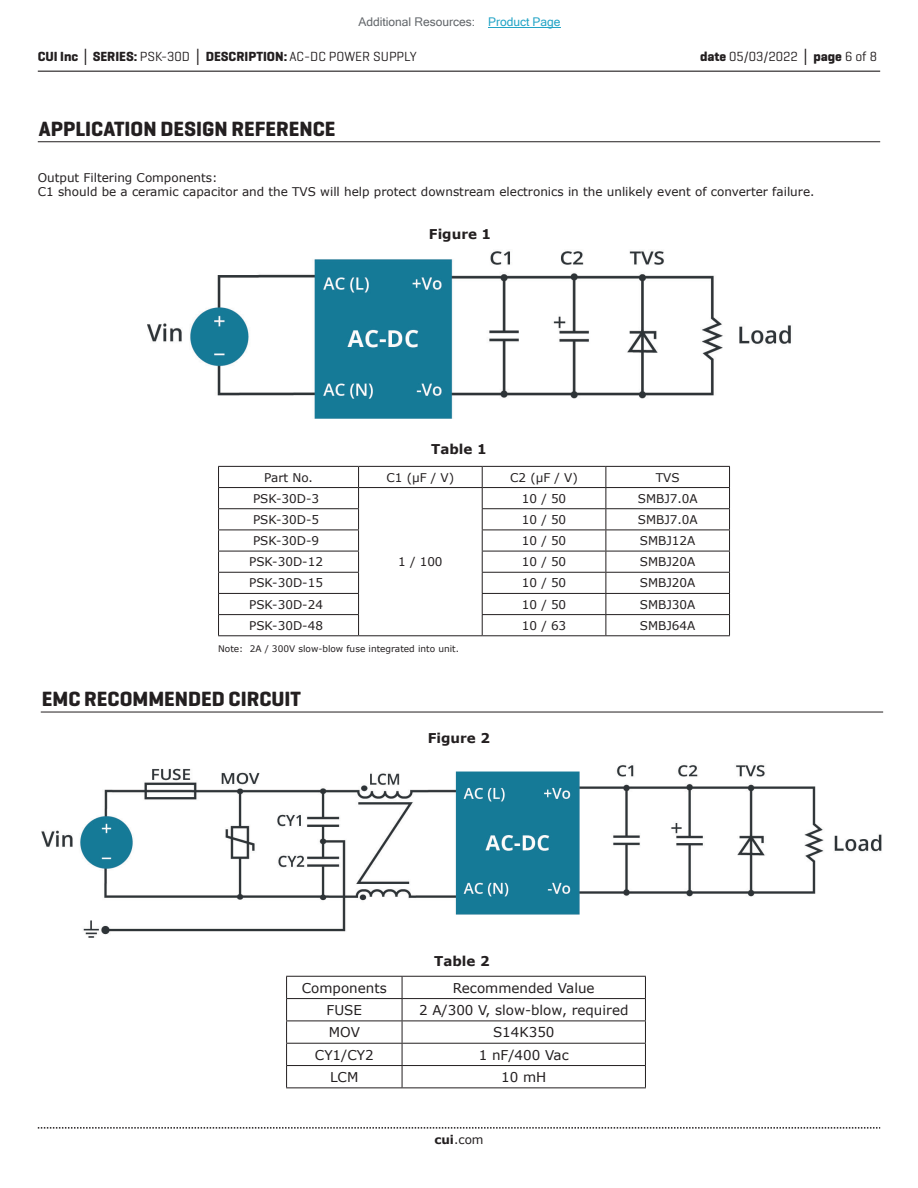
<style>
.page{position:relative;width:918px;height:1188px;background:#fff}
.page>*{position:absolute;margin:0;border:0;box-sizing:border-box;transform-origin:0 0}
.t1{font:700 21px "Geogrotesque";color:#231f20}
.t2{font:13.5px "Verdana";color:#231f20}
.t3{font:700 13.5px "Geogrotesque";color:#231f20}
.t4{font:700 13.5px "Verdana";color:#231f20}
.t5{font:13.5px "Geogrotesque";color:#231f20}
.t6{font:12px/14.4px "Verdana";color:#231f20}
.t7{font:12px "Microsoft Sans Serif";color:#63676b}
.t8{font:9px "Verdana";color:#231f20}
.s1{color:#23a4c6}
.s2{font-family:"Verdana"}
.s3{font-weight:400}
.s4{font-weight:700}
.s5{font-family:"Verdana";font-weight:700}
</style>
<div class="page">
<hr style="left:38px;top:71px;width:842px;height:1px;background:#231f20">
<svg style="left:38px;top:1127px;width:842px;height:2px"></svg>
<hr style="left:38px;top:141px;width:842px;height:1px;background:#231f20">
<hr style="left:218px;top:466px;width:141px;height:1px;background:#231f20">
<hr style="left:359px;top:466px;width:123px;height:1px;background:#231f20">
<hr style="left:482px;top:466px;width:124px;height:1px;background:#231f20">
<hr style="left:606px;top:466px;width:124px;height:1px;background:#231f20">
<hr style="left:218px;top:487px;width:141px;height:1px;background:#231f20">
<hr style="left:359px;top:487px;width:123px;height:1px;background:#231f20">
<hr style="left:482px;top:487px;width:124px;height:1px;background:#231f20">
<hr style="left:606px;top:487px;width:124px;height:1px;background:#231f20">
<hr style="left:482px;top:508px;width:124px;height:1px;background:#231f20">
<hr style="left:606px;top:508px;width:124px;height:1px;background:#231f20">
<hr style="left:482px;top:530px;width:124px;height:1px;background:#231f20">
<hr style="left:606px;top:530px;width:124px;height:1px;background:#231f20">
<hr style="left:482px;top:551px;width:124px;height:1px;background:#231f20">
<hr style="left:606px;top:551px;width:124px;height:1px;background:#231f20">
<hr style="left:482px;top:572px;width:124px;height:1px;background:#231f20">
<hr style="left:606px;top:572px;width:124px;height:1px;background:#231f20">
<hr style="left:482px;top:593px;width:124px;height:1px;background:#231f20">
<hr style="left:606px;top:593px;width:124px;height:1px;background:#231f20">
<svg style="left:358px;top:467px;width:1px;height:168px"></svg>
<hr style="left:482px;top:614px;width:124px;height:1px;background:#231f20">
<svg style="left:482px;top:467px;width:1px;height:168px"></svg>
<hr style="left:606px;top:614px;width:124px;height:1px;background:#231f20">
<svg style="left:606px;top:467px;width:1px;height:168px"></svg>
<svg style="left:729px;top:467px;width:1px;height:168px"></svg>
<hr style="left:359px;top:635px;width:123px;height:1px;background:#231f20">
<hr style="left:482px;top:635px;width:124px;height:1px;background:#231f20">
<hr style="left:606px;top:635px;width:124px;height:1px;background:#231f20">
<hr style="left:218px;top:508px;width:141px;height:1px;background:#231f20">
<hr style="left:218px;top:530px;width:141px;height:1px;background:#231f20">
<hr style="left:218px;top:551px;width:141px;height:1px;background:#231f20">
<hr style="left:218px;top:572px;width:141px;height:1px;background:#231f20">
<hr style="left:218px;top:593px;width:141px;height:1px;background:#231f20">
<hr style="left:218px;top:614px;width:141px;height:1px;background:#231f20">
<svg style="left:218px;top:467px;width:1px;height:168px"></svg>
<hr style="left:218px;top:635px;width:141px;height:1px;background:#231f20">
<hr style="left:286px;top:976px;width:116px;height:1px;background:#231f20">
<hr style="left:402px;top:976px;width:244px;height:1px;background:#231f20">
<hr style="left:286px;top:998px;width:116px;height:1px;background:#231f20">
<hr style="left:402px;top:998px;width:244px;height:1px;background:#231f20">
<hr style="left:286px;top:1021px;width:116px;height:1px;background:#231f20">
<hr style="left:402px;top:1021px;width:244px;height:1px;background:#231f20">
<hr style="left:286px;top:1043px;width:116px;height:1px;background:#231f20">
<hr style="left:402px;top:1043px;width:244px;height:1px;background:#231f20">
<hr style="left:286px;top:1065px;width:116px;height:1px;background:#231f20">
<svg style="left:286px;top:977px;width:1px;height:110px"></svg>
<hr style="left:402px;top:1065px;width:244px;height:1px;background:#231f20">
<svg style="left:402px;top:977px;width:1px;height:110px"></svg>
<svg style="left:645px;top:977px;width:1px;height:110px"></svg>
<hr style="left:286px;top:1087px;width:116px;height:1px;background:#231f20">
<hr style="left:402px;top:1087px;width:244px;height:1px;background:#231f20">
<hr style="left:41px;top:712px;width:842px;height:1px;background:#231f20">
<img style="left:148px;top:251px;width:643px;height:167px">
<img style="left:42px;top:764px;width:840px;height:174px">
<hr style="left:488px;top:27px;width:73px;height:1px;background:#23a4c6">
<p class="t7" style="left:358px;top:15px;width:204px">Additional Resources: <span class="s1">Product Page</span></p>
<p class="t3" style="left:38px;top:48px;width:380px">CUI Inc <span class="s2">│</span> SERIES: <span class="s3">PSK-30D</span> <span class="s2">│</span> DESCRIPTION: <span class="s3">AC-DC POWER SUPPLY</span></p>
<p class="t5" style="left:700px;top:48px;width:179px"><span class="s4">date</span> 05/03/2022 <span class="s5">│</span> <span class="s4">page</span> 6 of 8</p>
<h1 class="t1" style="left:39px;top:116px;width:298px">APPLICATION DESIGN REFERENCE</h1>
<p class="t6" style="left:38px;top:170px;width:778px">Output Filtering Components:<br>C1 should be a ceramic capacitor and the TVS will help protect downstream electronics in the unlikely event of converter failure.</p>
<p class="t4" style="left:429px;top:225px;width:64px">Figure 1</p>
<p class="t4" style="left:431px;top:440px;width:57px">Table 1</p>
<p class="t6" style="left:264px;top:470px;width:50px">Part No.</p>
<p class="t6" style="left:386px;top:470px;width:69px">C1 (µF / V)</p>
<p class="t6" style="left:510px;top:470px;width:69px">C2 (µF / V)</p>
<p class="t6" style="left:656px;top:470px;width:25px">TVS</p>
<p class="t6" style="left:253px;top:491px;width:68px">PSK-30D-3</p>
<p class="t6" style="left:522px;top:491px;width:46px">10 / 50</p>
<p class="t6" style="left:638px;top:491px;width:61px">SMBJ7.0A</p>
<p class="t6" style="left:253px;top:512px;width:68px">PSK-30D-5</p>
<p class="t6" style="left:522px;top:512px;width:46px">10 / 50</p>
<p class="t6" style="left:638px;top:512px;width:61px">SMBJ7.0A</p>
<p class="t6" style="left:253px;top:533px;width:68px">PSK-30D-9</p>
<p class="t6" style="left:522px;top:533px;width:46px">10 / 50</p>
<p class="t6" style="left:640px;top:533px;width:57px">SMBJ12A</p>
<p class="t6" style="left:249px;top:555px;width:75px">PSK-30D-12</p>
<p class="t6" style="left:522px;top:555px;width:46px">10 / 50</p>
<p class="t6" style="left:640px;top:555px;width:57px">SMBJ20A</p>
<p class="t6" style="left:249px;top:576px;width:75px">PSK-30D-15</p>
<p class="t6" style="left:522px;top:576px;width:46px">10 / 50</p>
<p class="t6" style="left:640px;top:576px;width:57px">SMBJ20A</p>
<p class="t6" style="left:249px;top:597px;width:75px">PSK-30D-24</p>
<p class="t6" style="left:522px;top:597px;width:46px">10 / 50</p>
<p class="t6" style="left:640px;top:597px;width:57px">SMBJ30A</p>
<p class="t6" style="left:249px;top:618px;width:75px">PSK-30D-48</p>
<p class="t6" style="left:522px;top:618px;width:46px">10 / 63</p>
<p class="t6" style="left:640px;top:618px;width:57px">SMBJ64A</p>
<p class="t8" style="left:218px;top:642px;width:242px">Note: 2A / 300V slow-blow fuse integrated into unit.</p>
<p class="t6" style="left:398px;top:555px;width:46px">1 / 100</p>
<h1 class="t1" style="left:42px;top:686px;width:261px">EMC RECOMMENDED CIRCUIT</h1>
<p class="t4" style="left:428px;top:728px;width:64px">Figure 2</p>
<p class="t4" style="left:434px;top:952px;width:57px">Table 2</p>
<p class="t2" style="left:302px;top:978px;width:86px">Components</p>
<p class="t2" style="left:453px;top:978px;width:143px">Recommended Value</p>
<p class="t2" style="left:327px;top:1001px;width:37px">FUSE</p>
<p class="t2" style="left:419px;top:1001px;width:211px">2 A/300 V, slow-blow, required</p>
<p class="t2" style="left:329px;top:1023px;width:33px">MOV</p>
<p class="t2" style="left:493px;top:1023px;width:63px">S14K350</p>
<p class="t2" style="left:315px;top:1045px;width:60px">CY1/CY2</p>
<p class="t2" style="left:479px;top:1045px;width:91px">1 nF/400 Vac</p>
<p class="t2" style="left:330px;top:1068px;width:30px">LCM</p>
<p class="t2" style="left:501px;top:1068px;width:47px">10 mH</p>
<p class="t6" style="left:434px;top:1132px;width:51px"><span class="s4">cui</span>.com</p>
</div>
